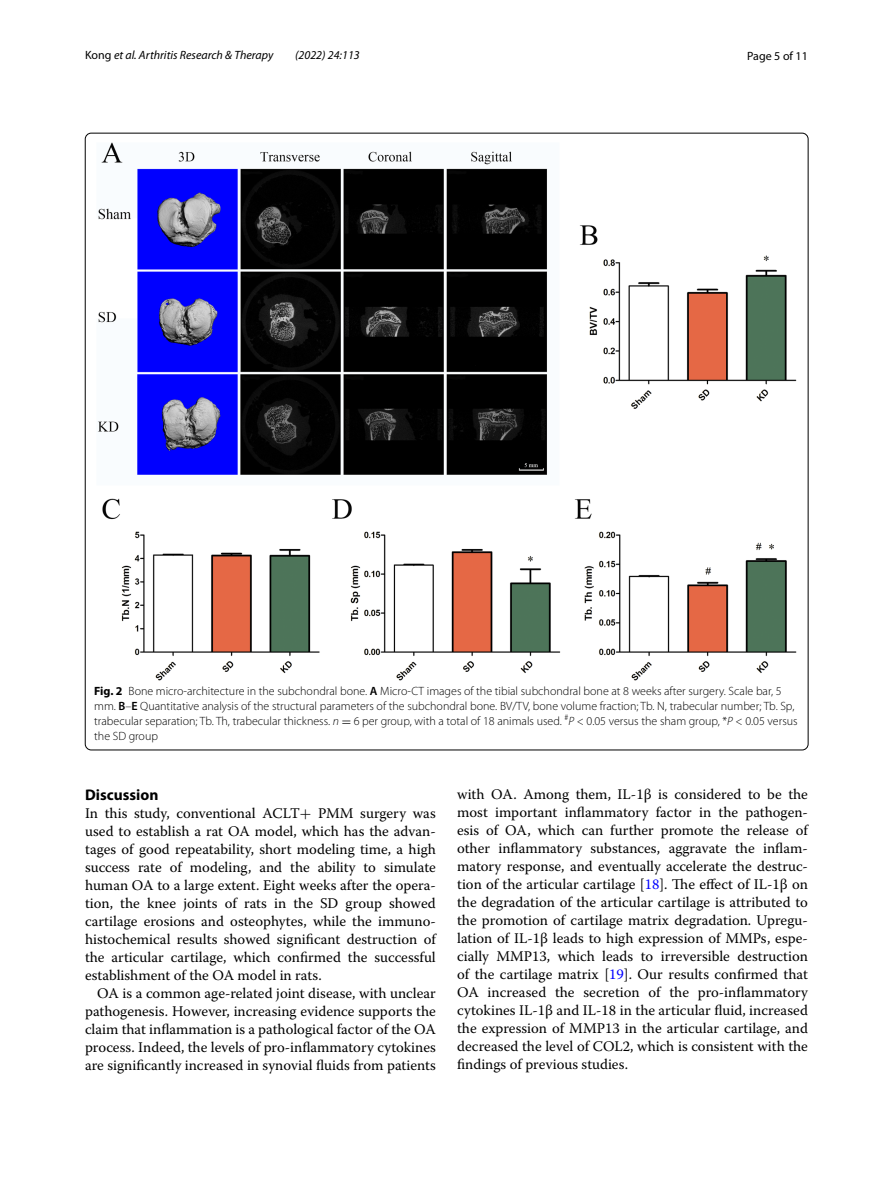
<style>
.page{position:relative;width:893px;height:1187px;background:#fff}
.page>*{position:absolute;margin:0;border:0;box-sizing:border-box;transform-origin:0 0}
.t1{font:700 15.45px "Myriad Pro";color:#000}
.t2{font:14.7px/18px "Warnock Pro";color:#000;text-align:justify}
.t3{font:300 12px/15px "Myriad Pro";color:#000}
.t4{font:italic 12px "Myriad Pro";color:#000}
.t5{font:12px "Myriad Pro";color:#000}
.s1{font-style:normal}
.s2{font-weight:700}
.s3{font-weight:600}
.s4{font-style:italic}
.s5{font-family:"MTSY";font-weight:400}
.s6{font-family:"MTSY"}
.s7{color:#00f}
</style>
<div class="page">
<img style="left:97px;top:142px;width:700px;height:538px">
<p class="t4" style="left:85px;top:48px;width:190px"><span class="s1">Kong</span> et al. Arthritis Research &amp; Therapy</p>
<p class="t4" style="left:295px;top:48px;width:66px">(2022) 24:113</p>
<p class="t5" style="left:747px;top:48px;width:62px">Page 5 of 11</p>
<p class="t3" style="left:94px;top:684px;width:705px"><span class="s2">Fig. 2</span> Bone micro-architecture in the subchondral bone. <span class="s3">A</span> Micro-CT images of the tibial subchondral bone at 8 weeks after surgery. Scale bar, 5 mm. <span class="s3">B</span>–<span class="s3">E</span> Quantitative analysis of the structural parameters of the subchondral bone. BV/TV, bone volume fraction; Tb. N, trabecular number; Tb. Sp, trabecular separation; Tb. Th, trabecular thickness. <span class="s4">n</span> <span class="s5">=</span> 6 per group, with a total of 18 animals used. <sup>#</sup><span class="s4">P</span> &lt; 0.05 versus the sham group, *<span class="s4">P</span> &lt; 0.05 versus the SD group</p>
<p class="t1" style="left:85px;top:784px;width:75px">Discussion</p>
<p class="t2" style="left:85px;top:804px;width:352px">In this study, conventional ACLT<span class="s6">+</span> PMM surgery was used to establish a rat OA model, which has the advan&shy;tages of good repeatability, short modeling time, a high success rate of modeling, and the ability to simulate human OA to a large extent. Eight weeks after the opera&shy;tion, the knee joints of rats in the SD group showed cartilage erosions and osteophytes, while the immuno&shy;histochemical results showed significant destruction of the articular cartilage, which confirmed the successful establishment of the OA model in rats.</p>
<p class="t2" style="left:85px;top:983px;width:352px;text-indent:12px">OA is a common age-related joint disease, with unclear pathogenesis. However, increasing evidence supports the claim that inflammation is a pathological factor of the OA process. Indeed, the levels of pro-inflammatory cytokines are significantly increased in synovial fluids from patients</p>
<p class="t2" style="left:457px;top:785px;width:352px">with OA. Among them, IL-1β is considered to be the most important inflammatory factor in the pathogen&shy;esis of OA, which can further promote the release of other inflammatory substances, aggravate the inflam&shy;matory response, and eventually accelerate the destruc&shy;tion of the articular cartilage [<span class="s7">18</span>]. The effect of IL-1β on the degradation of the articular cartilage is attributed to the promotion of cartilage matrix degradation. Upregu&shy;lation of IL-1β leads to high expression of MMPs, espe&shy;cially MMP13, which leads to irreversible destruction of the cartilage matrix [<span class="s7">19</span>]. Our results confirmed that OA increased the secretion of the pro-inflammatory cytokines IL-1β and IL-18 in the articular fluid, increased the expression of MMP13 in the articular cartilage, and decreased the level of COL2, which is consistent with the findings of previous studies.</p>
</div>
